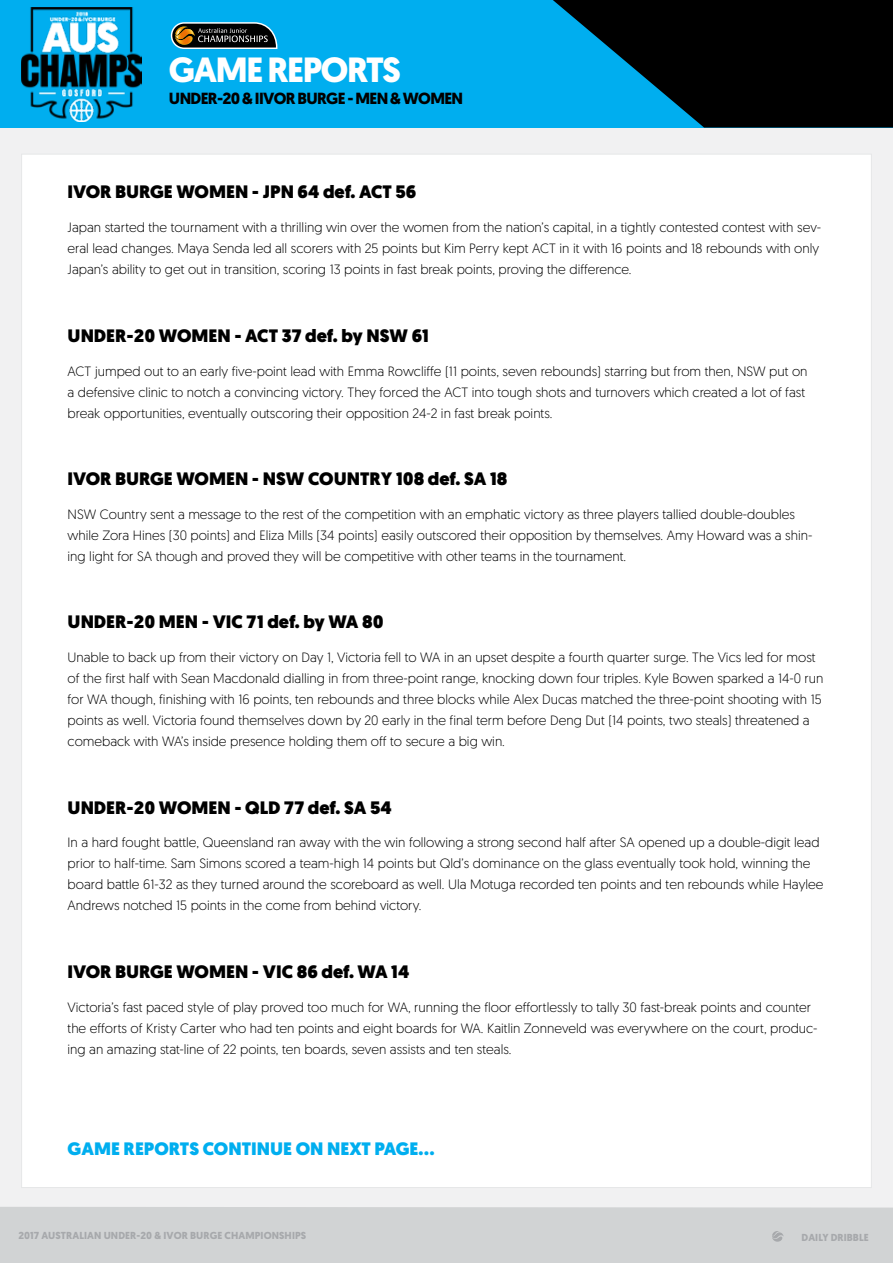
<style>
.page{position:relative;width:893px;height:1263px;background:#fff}
.page>*{position:absolute;margin:0;border:0;box-sizing:border-box;transform-origin:0 0}
.t1{font:700 34.95px "Geomanist";letter-spacing:-.04em;color:#fff}
.t2{font:900 18px "Geomanist";color:#000}
.t3{font:900 18px "Geomanist";color:#00aeef}
.t4{font:700 16.2px "Geomanist";letter-spacing:-.04em;color:#000}
.t5{font:300 13.5px/21px "Geomanist";color:#000}
.t6{font:700 10.2px "Geomanist";letter-spacing:.01em;color:#a7a9ac}
</style>
<div class="page">
<div style="left:0;top:0;width:893px;height:1220px;background:#f1f1f2"></div>
<div style="left:21px;top:154px;width:851px;height:1034px;background:#fff;border:1px solid #e6e7e8"></div>
<div style="left:0;top:1207px;width:893px;height:56px;background:#d1d3d4"></div>
<svg style="left:772px;top:1231px;width:12px;height:11px"></svg>
<div style="left:0;top:0;width:893px;height:128px;background:#00aeef"></div>
<svg style="left:553px;top:0;width:340px;height:128px"></svg>
<img style="left:22px;top:8px;width:120px;height:113px">
<svg style="left:171px;top:22px;width:106px;height:27px"></svg>
<h1 class="t1" style="left:169px;top:47px;width:234px">GAME REPORTS</h1>
<p class="t4" style="left:169px;top:88px;width:296px">UNDER-20 &amp; IIVOR BURGE - MEN &amp; WOMEN</p>
<h2 class="t2" style="left:68px;top:180px;width:350px">IVOR BURGE WOMEN - JPN 64 def. ACT 56</h2>
<p class="t5" style="left:68px;top:217px;width:755px">Japan started the tournament with a thrilling win over the women from the nation’s capital, in a tightly contested contest with sev&shy;eral lead changes. Maya Senda led all scorers with 25 points but Kim Perry kept ACT in it with 16 points and 18 rebounds with only<br>Japan’s ability to get out in transition, scoring 13 points in fast break points, proving the difference.</p>
<h2 class="t2" style="left:68px;top:323px;width:363px">UNDER-20 WOMEN - ACT 37 def. by NSW 61</h2>
<p class="t5" style="left:68px;top:360px;width:741px">ACT jumped out to an early five-point lead with Emma Rowcliffe (11 points, seven rebounds) starring but from then, NSW put on a defensive clinic to notch a convincing victory. They forced the ACT into tough shots and turnovers which created a lot of fast break opportunities, eventually outscoring their opposition 24-2 in fast break points.</p>
<h2 class="t2" style="left:68px;top:466px;width:441px">IVOR BURGE WOMEN - NSW COUNTRY 108 def. SA 18</h2>
<p class="t5" style="left:68px;top:503px;width:746px">NSW Country sent a message to the rest of the competition with an emphatic victory as three players tallied double-doubles while Zora Hines (30 points) and Eliza Mills (34 points) easily outscored their opposition by themselves. Amy Howard was a shin&shy;ing light for SA though and proved they will be competitive with other teams in the tournament.</p>
<h2 class="t2" style="left:68px;top:610px;width:318px">UNDER-20 MEN - VIC 71 def. by WA 80</h2>
<p class="t5" style="left:68px;top:646px;width:757px">Unable to back up from their victory on Day 1, Victoria fell to WA in an upset despite a fourth quarter surge. The Vics led for most of the first half with Sean Macdonald dialling in from three-point range, knocking down four triples. Kyle Bowen sparked a 14-0 run for WA though, finishing with 16 points, ten rebounds and three blocks while Alex Ducas matched the three-point shooting with 15 points as well. Victoria found themselves down by 20 early in the final term before Deng Dut (14 points, two steals) threatened a comeback with WA’s inside presence holding them off to secure a big win.</p>
<h2 class="t2" style="left:68px;top:795px;width:326px">UNDER-20 WOMEN - QLD 77 def. SA 54</h2>
<p class="t5" style="left:68px;top:832px;width:757px">In a hard fought battle, Queensland ran away with the win following a strong second half after SA opened up a double-digit lead prior to half-time. Sam Simons scored a team-high 14 points but Qld’s dominance on the glass eventually took hold, winning the board battle 61-32 as they turned around the scoreboard as well. Ula Motuga recorded ten points and ten rebounds while Haylee Andrews notched 15 points in the come from behind victory.</p>
<h2 class="t2" style="left:68px;top:959px;width:343px">IVOR BURGE WOMEN - VIC 86 def. WA 14</h2>
<p class="t5" style="left:68px;top:996px;width:751px">Victoria’s fast paced style of play proved too much for WA, running the floor effortlessly to tally 30 fast-break points and counter the efforts of Kristy Carter who had ten points and eight boards for WA. Kaitlin Zonneveld was everywhere on the court, produc&shy;ing an amazing stat-line of 22 points, ten boards, seven assists and ten steals.</p>
<h2 class="t3" style="left:68px;top:1136px;width:369px">GAME REPORTS CONTINUE ON NEXT PAGE...</h2>
<p class="t6" style="left:18px;top:1228px;width:289px">2017 AUSTRALIAN UNDER-20 &amp; IVOR BURGE CHAMPIONSHIPS</p>
<p class="t6" style="left:801px;top:1230px;width:69px">DAILY DRIBBLE</p>
</div>
